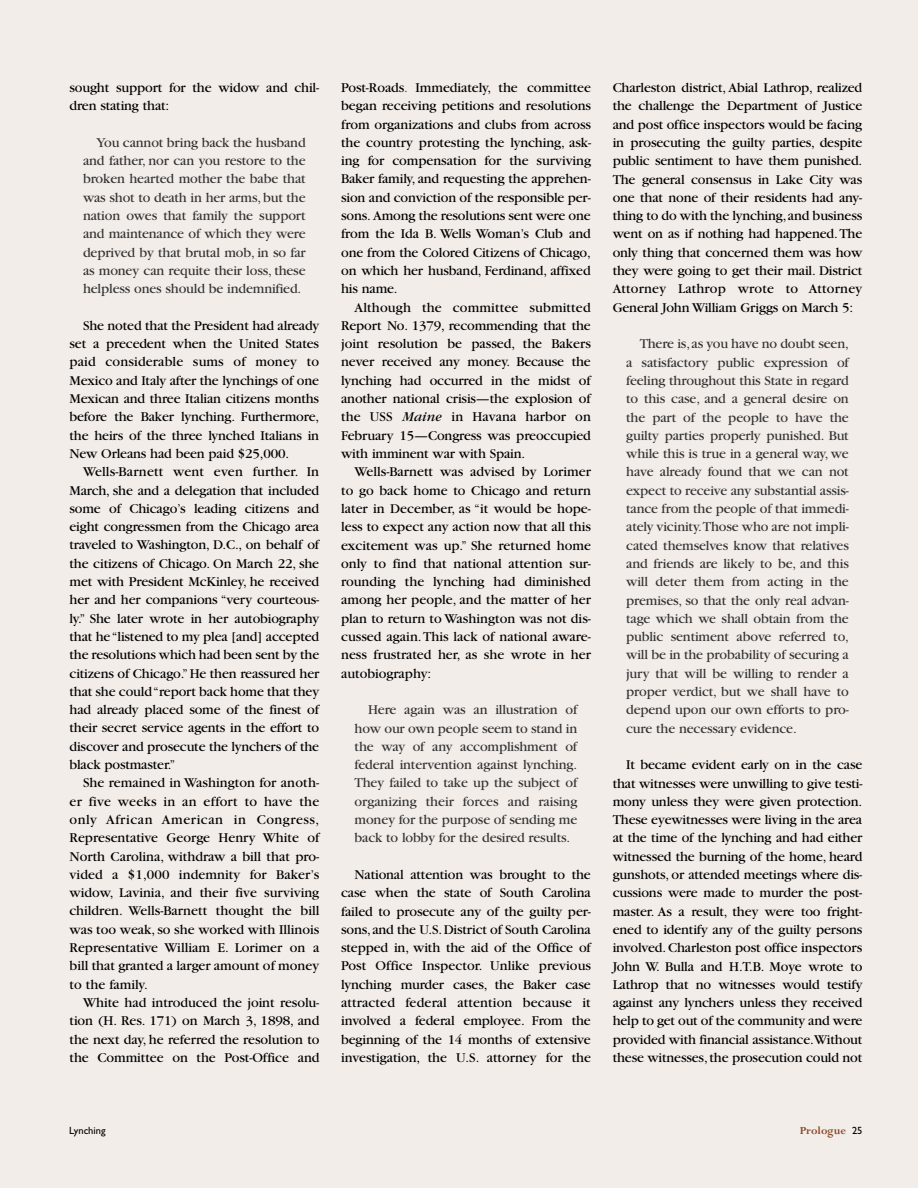
<style>
.page{position:relative;width:918px;height:1188px;background:#f3ede9}
.page>*{position:absolute;margin:0;border:0;box-sizing:border-box;transform-origin:0 0}
.t1{font:14.1px/18.3px "Garamond";letter-spacing:-.01em;color:#000;text-align:justify}
.t2{font:14.1px/18.3px "Garamond";letter-spacing:-.01em;color:#333;text-align:justify}
.t3{font:700 12px "Perpetua";color:#8b4928}
.t4{font:10.5px "Gill Sans";color:#000}
.s1{color:#f00}
.s2{font-style:italic}
.s3{font-family:"Gill Sans";font-weight:400;font-size:10.5px;color:#000}
</style>
<div class="page">
<p class="t1" style="left:70px;top:80px;width:251px">sought support for the widow and chil&shy;dren stating that:</p>
<p class="t2" style="left:83px;top:134px;width:224px;text-indent:13px">You cannot bring back the husband and father, nor can you restore to the broken hearted mother the babe that was shot to death in her arms, but the nation owes that family the support and maintenance of which they were deprived by that brutal mob, in so far as money can requite their loss, these helpless ones should be indemnified.</p>
<p class="t1" style="left:70px;top:318px;width:251px;text-indent:13px">She noted that the President had already set a precedent when the United States paid considerable sums of money to Mexico and Italy after the lynchings of one Mexican and three Italian citizens months before the Baker lynching. Furthermore, the heirs of the three lynched Italians in New Orleans had been paid $25,000.</p>
<p class="t1" style="left:70px;top:464px;width:251px;text-indent:14px">Wells-Barnett went even further. In March, she and a delegation that included some of Chicago’s leading citizens and eight congressmen from the Chicago area traveled to Washington, D.C., on behalf of the citizens of Chicago. On March 22, she met with President McKinley, he received her and her companions “very courteous&shy;ly.” She later wrote in her autobiography that he “listened to my plea [and] accepted the resolutions which had been sent by the citizens of Chicago.”He then reassured her that she could “report back home that they had already placed some of the finest of their secret service agents in the effort to discover and prosecute the lynchers of the black postmaster.”</p>
<p class="t1" style="left:70px;top:775px;width:251px;text-indent:13px">She remained in Washington for anoth&shy;er five weeks in an effort to have the only African American in Congress, Representative George Henry White of North Carolina, withdraw a bill that pro&shy;vided a $1,000 indemnity for Baker’s widow, Lavinia, and their five surviving children. Wells-Barnett thought the bill was too weak, so she worked with Illinois Representative William E. Lorimer on a bill that granted a larger amount of money to the family.</p>
<p class="t1" style="left:70px;top:995px;width:251px;text-indent:13px">White had introduced the joint resolu&shy;tion (H. Res. 171) on March 3, 1898, and the next day, he referred the resolution to the Committee on the Post-Office and</p>
<p class="t1" style="left:341px;top:80px;width:252px">Post-Roads<span class="s1">.</span> Immediately, the committee began receiving petitions and resolutions from organizations and clubs from across the country protesting the lynching, ask&shy;ing for compensation for the surviving Baker family, and requesting the apprehen&shy;sion and conviction of the responsible per&shy;sons. Among the resolutions sent were one from the Ida B. Wells Woman’s Club and one from the Colored Citizens of Chicago, on which her husband, Ferdinand, affixed his name.</p>
<p class="t1" style="left:341px;top:299px;width:252px;text-indent:13px">Although the committee submitted Report No. 1379, recommending that the joint resolution be passed, the Bakers never received any money. Because the lynching had occurred in the midst of another national crisis—the explosion of the USS <span class="s2">Maine</span> in Havana harbor on February 15—Congress was preoccupied with imminent war with Spain.</p>
<p class="t1" style="left:341px;top:464px;width:251px;text-indent:14px">Wells-Barnett was advised by Lorimer to go back home to Chicago and return later in December, as “it would be hope&shy;less to expect any action now that all this excitement was up.” She returned home only to find that national attention sur&shy;rounding the lynching had diminished among her people, and the matter of her plan to return to Washington was not dis&shy;cussed again.This lack of national aware&shy;ness frustrated her, as she wrote in her autobiography:</p>
<p class="t2" style="left:355px;top:702px;width:224px;text-indent:13px">Here again was an illustration of how our own people seem to stand in the way of any accomplishment of federal intervention against lynching.<br>They failed to take up the subject of organizing their forces and raising money for the purpose of sending me back to lobby for the desired results.</p>
<p class="t1" style="left:341px;top:867px;width:251px;text-indent:14px">National attention was brought to the case when the state of South Carolina failed to prosecute any of the guilty per&shy;sons,and the U.S.District of South Carolina stepped in, with the aid of the Office of Post Office Inspector. Unlike previous lynching murder cases, the Baker case attracted federal attention because it involved a federal employee. From the beginning of the 14 months of extensive investigation, the U.S. attorney for the</p>
<p class="t1" style="left:613px;top:80px;width:251px">Charleston district, Abial Lathrop, realized the challenge the Department of Justice and post office inspectors would be facing in prosecuting the guilty parties, despite public sentiment to have them punished.<br>The general consensus in Lake City was one that none of their residents had any&shy;thing to do with the lynching,and business went on as if nothing had happened.The only thing that concerned them was how they were going to get their mail. District Attorney Lathrop wrote to Attorney General John William Griggs on March 5:</p>
<p class="t2" style="left:626px;top:336px;width:224px;text-indent:13px">There is,as you have no doubt seen, a satisfactory public expression of feeling throughout this State in regard to this case, and a general desire on the part of the people to have the guilty parties properly punished. But while this is true in a general way, we have already found that we can not expect to receive any substantial assis&shy;tance from the people of that immedi&shy;ately vicinity.Those who are not impli&shy;cated themselves know that relatives and friends are likely to be, and this will deter them from acting in the premises, so that the only real advan&shy;tage which we shall obtain from the public sentiment above referred to, will be in the probability of securing a jury that will be willing to render a proper verdict, but we shall have to depend upon our own efforts to pro&shy;cure the necessary evidence.</p>
<p class="t1" style="left:613px;top:757px;width:251px;text-indent:13px">It became evident early on in the case that witnesses were unwilling to give testi&shy;mony unless they were given protection.<br>These eyewitnesses were living in the area at the time of the lynching and had either witnessed the burning of the home, heard gunshots, or attended meetings where dis&shy;cussions were made to murder the post&shy;master. As a result, they were too fright&shy;ened to identify any of the guilty persons involved.Charleston post office inspectors John W. Bulla and H.T.B. Moye wrote to Lathrop that no witnesses would testify against any lynchers unless they received help to get out of the community and were provided with financial assistance.Without these witnesses,the prosecution could not</p>
<p class="t4" style="left:69px;top:1127px;width:38px">Lynching</p>
<p class="t3" style="left:800px;top:1126px;width:64px">Prologue <span class="s3">25</span></p>
</div>
